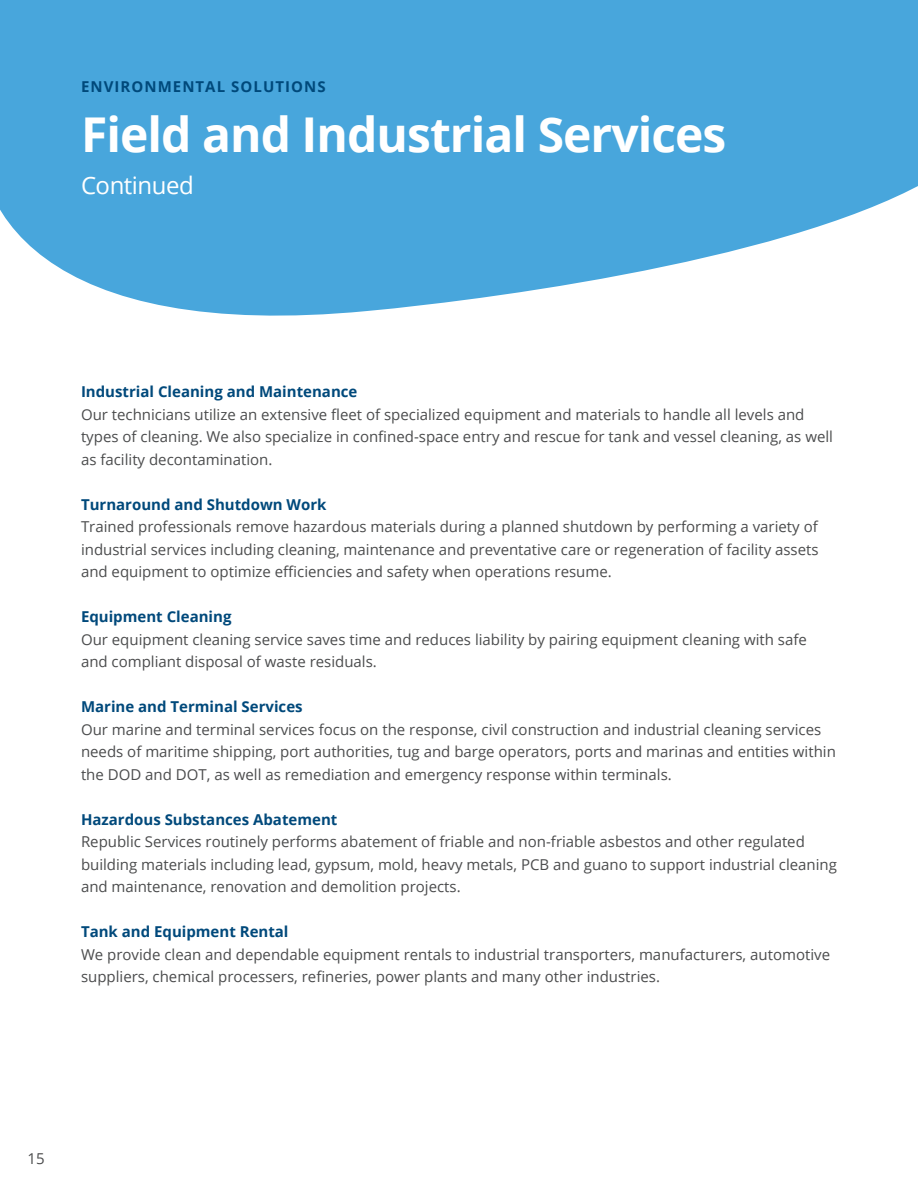
<style>
.page{position:relative;width:918px;height:1188px;background:#fff}
.page>*{position:absolute;margin:0;border:0;box-sizing:border-box;transform-origin:0 0}
.Pa1{font:700 48px "Open Sans";letter-spacing:-.02em;color:#fff}
.Default{font:24px "Open Sans";letter-spacing:-.02em;color:#fff}
.t1{font:15px/22.5px "Open Sans";color:#4b4c4d}
.Pa1-2{font:700 15px "Open Sans";color:#00497b}
.Pa1-3{font:700 15px "Open Sans";letter-spacing:.07em;color:#00497b}
</style>
<div class="page">
<svg style="left:0;top:0;width:917px;height:316px;background:#5eb1e0"></svg>
<p class="Pa1-3" style="left:81px;top:76px;width:246px">ENVIRONMENTAL SOLUTIONS</p>
<p class="Pa1" style="left:81px;top:101px;width:647px">Field and Industrial Services</p>
<p class="Default" style="left:81px;top:169px;width:114px">Continued</p>
<p class="Pa1-2" style="left:81px;top:381px;width:278px">Industrial Cleaning and Maintenance</p>
<p class="t1" style="left:81px;top:402px;width:754px">Our technicians utilize an extensive fleet of specialized equipment and materials to handle all levels and types of cleaning. We also specialize in confined-space entry and rescue for tank and vessel cleaning, as well as facility decontamination.</p>
<p class="Pa1-2" style="left:81px;top:494px;width:247px">Turnaround and Shutdown Work</p>
<p class="t1" style="left:81px;top:515px;width:739px;text-align:justify">Trained professionals remove hazardous materials during a planned shutdown by performing a variety of industrial services including cleaning, maintenance and preventative care or regeneration of facility assets and equipment to optimize efficiencies and safety when operations resume.</p>
<p class="Pa1-2" style="left:81px;top:606px;width:152px">Equipment Cleaning</p>
<p class="t1" style="left:81px;top:627px;width:727px">Our equipment cleaning service saves time and reduces liability by pairing equipment cleaning with safe and compliant disposal of waste residuals.</p>
<p class="Pa1-2" style="left:81px;top:696px;width:223px">Marine and Terminal Services</p>
<p class="t1" style="left:81px;top:717px;width:756px">Our marine and terminal services focus on the response, civil construction and industrial cleaning services needs of maritime shipping, port authorities, tug and barge operators, ports and marinas and entities within the DOD and DOT, as well as remediation and emergency response within terminals.</p>
<p class="Pa1-2" style="left:81px;top:809px;width:258px">Hazardous Substances Abatement</p>
<p class="t1" style="left:81px;top:830px;width:758px">Republic Services routinely performs abatement of friable and non-friable asbestos and other regulated building materials including lead, gypsum, mold, heavy metals, PCB and guano to support industrial cleaning and maintenance, renovation and demolition projects.</p>
<p class="Pa1-2" style="left:81px;top:921px;width:209px">Tank and Equipment Rental</p>
<p class="t1" style="left:81px;top:942px;width:751px">We provide clean and dependable equipment rentals to industrial transporters, manufacturers, automotive suppliers, chemical processers, refineries, power plants and many other industries.</p>
<p class="t1" style="left:28px;top:1147px;width:19px">15</p>
</div>
